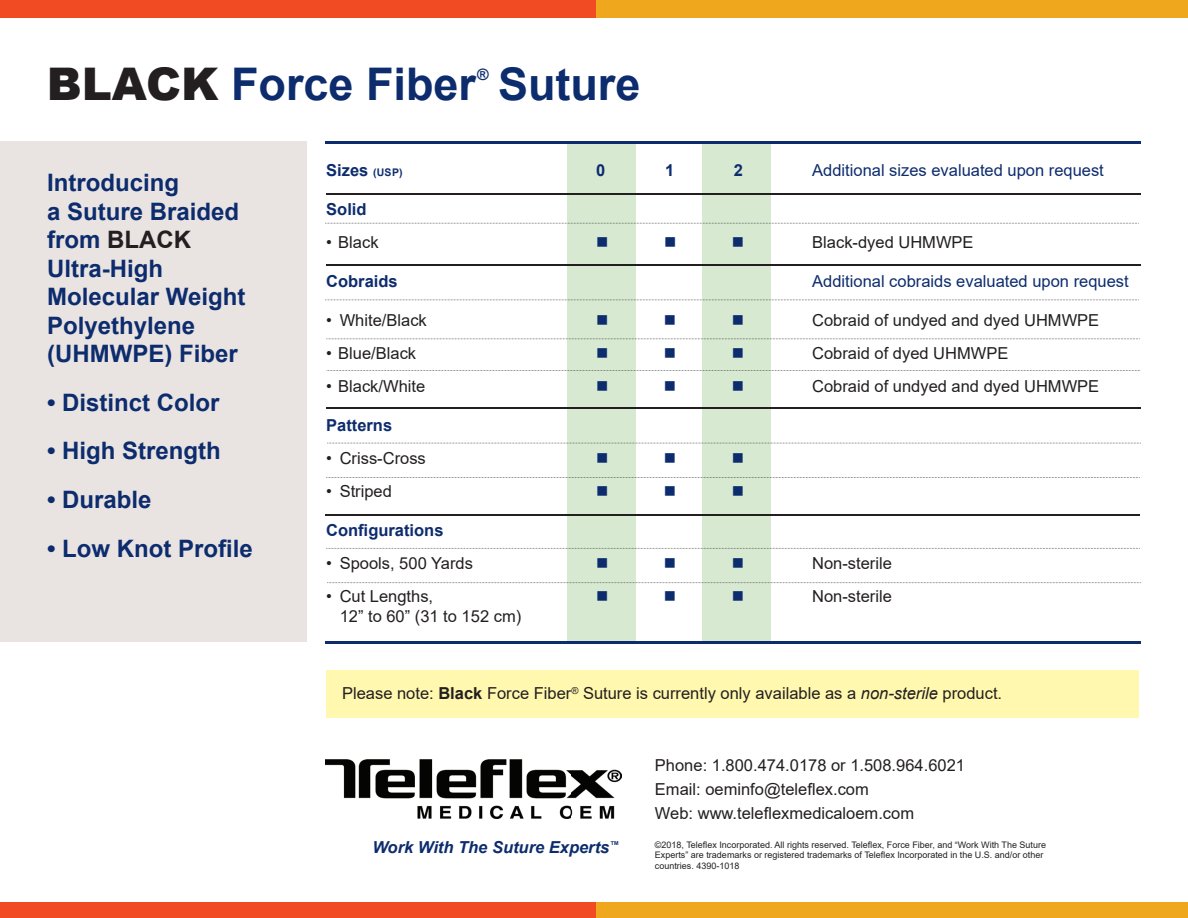
<style>
.page{position:relative;width:1188px;height:918px;background:#fff}
.page>*{position:absolute;margin:0;border:0;box-sizing:border-box;transform-origin:0 0}
.t1{font:700 45px "Arial";color:#0d2c6e}
.t2{font:700 24px/28.5px "Arial";color:#0d2c6e}
.t3{font:16.5px/24px "Arial";color:#231f20}
.t4{font:16.5px "Arial";color:#0d2c6e}
.t5{font:700 16.5px "Arial";color:#0d2c6e}
.t6{font:italic 700 16.5px "Arial";color:#0d2c6e}
.t7{font:16.5px "Wingdings";color:#0d2c6e}
.t8{font:700 15.75px "Arial";color:#0d2c6e}
.t9{font:9px/10.8px "Arial";color:#231f20}
.s1{font-weight:900;color:#231f20}
.s2{color:#231f20}
.s3{font-size:10.5px}
.s4{font-weight:700}
.s5{font-style:italic}
</style>
<div class="page">
<div style="left:702px;top:143px;width:69px;height:498px;background:#d8e9d2"></div>
<div style="left:567px;top:143px;width:69px;height:498px;background:#d8e9d2"></div>
<div style="left:326px;top:670px;width:813px;height:48px;background:#fff8ae"></div>
<div style="left:594px;top:903px;width:594px;height:15px;background:#efa81e"></div>
<div style="left:0;top:903px;width:596px;height:15px;background:#f04b22"></div>
<hr style="left:326px;top:141px;width:815px;height:3px;background:#0d2c6e">
<hr style="left:326px;top:641px;width:815px;height:3px;background:#0d2c6e">
<hr style="left:326px;top:193px;width:815px;height:2px;background:#231f20">
<img style="left:325px;top:759px;width:296px;height:60px">
<div style="left:596px;top:0;width:592px;height:17px;background:#efa81e"></div>
<div style="left:0;top:0;width:596px;height:17px;background:#f04b22"></div>
<svg style="left:326px;top:339px;width:814px;height:1px"></svg>
<hr style="left:326px;top:264px;width:815px;height:2px;background:#231f20">
<hr style="left:326px;top:407px;width:815px;height:2px;background:#231f20">
<hr style="left:325px;top:514px;width:815px;height:2px;background:#231f20">
<svg style="left:327px;top:370px;width:813px;height:1px"></svg>
<svg style="left:326px;top:548px;width:814px;height:1px"></svg>
<svg style="left:327px;top:582px;width:814px;height:1px"></svg>
<svg style="left:325px;top:300px;width:814px;height:1px"></svg>
<svg style="left:325px;top:223px;width:814px;height:1px"></svg>
<svg style="left:326px;top:477px;width:814px;height:1px"></svg>
<div style="left:0;top:141px;width:307px;height:501px;background:#e9e4e1"></div>
<svg style="left:327px;top:443px;width:814px;height:1px"></svg>
<h1 class="t1" style="left:47px;top:52px;width:595px"><span class="s1">BLACK</span> Force Fiber Suture</h1>
<p class="t8" style="left:477px;top:64px;width:13px">®</p>
<h2 class="t2" style="left:47px;top:169px;width:200px">Introducing<br>a Suture Braided from <span class="s2">BLACK<br></span>Ultra-High<br>Molecular Weight<br>Polyethylene (UHMWPE) Fiber</h2>
<h2 class="t2" style="left:47px;top:388px;width:174px">• Distinct Color</h2>
<h2 class="t2" style="left:47px;top:437px;width:175px">• High Strength</h2>
<h2 class="t2" style="left:47px;top:486px;width:106px">• Durable</h2>
<h2 class="t2" style="left:47px;top:535px;width:207px">• Low Knot Profile</h2>
<p class="t5" style="left:326px;top:159px;width:78px">Sizes <span class="s3">(USP)</span></p>
<p class="t5" style="left:596px;top:159px;width:11px">0</p>
<p class="t5" style="left:665px;top:159px;width:11px">1</p>
<p class="t5" style="left:734px;top:159px;width:11px">2</p>
<p class="t4" style="left:812px;top:159px;width:293px">Additional sizes evaluated upon request</p>
<p class="t5" style="left:326px;top:198px;width:42px">Solid</p>
<p class="t3" style="left:326px;top:230px;width:54px">• Black</p>
<p class="t7" style="left:596px;top:234px;width:14px">■</p>
<p class="t7" style="left:664px;top:234px;width:14px">■</p>
<p class="t7" style="left:732px;top:234px;width:14px">■</p>
<p class="t3" style="left:812px;top:230px;width:163px">Black-dyed UHMWPE</p>
<p class="t5" style="left:326px;top:270px;width:73px">Cobraids</p>
<p class="t4" style="left:812px;top:270px;width:318px">Additional cobraids evaluated upon request</p>
<p class="t3" style="left:326px;top:308px;width:102px">• White/Black</p>
<p class="t7" style="left:596px;top:312px;width:14px">■</p>
<p class="t7" style="left:664px;top:312px;width:14px">■</p>
<p class="t7" style="left:732px;top:312px;width:14px">■</p>
<p class="t3" style="left:812px;top:308px;width:289px">Cobraid of undyed and dyed UHMWPE</p>
<p class="t3" style="left:326px;top:341px;width:91px">• Blue/Black</p>
<p class="t7" style="left:596px;top:345px;width:14px">■</p>
<p class="t7" style="left:664px;top:345px;width:14px">■</p>
<p class="t7" style="left:732px;top:345px;width:14px">■</p>
<p class="t3" style="left:812px;top:341px;width:198px">Cobraid of dyed UHMWPE</p>
<p class="t3" style="left:326px;top:374px;width:101px">• Black/White</p>
<p class="t7" style="left:596px;top:378px;width:14px">■</p>
<p class="t7" style="left:664px;top:378px;width:14px">■</p>
<p class="t7" style="left:732px;top:378px;width:14px">■</p>
<p class="t3" style="left:812px;top:374px;width:289px">Cobraid of undyed and dyed UHMWPE</p>
<p class="t5" style="left:326px;top:414px;width:68px">Patterns</p>
<p class="t3" style="left:326px;top:446px;width:101px">• Criss-Cross</p>
<p class="t7" style="left:596px;top:450px;width:14px">■</p>
<p class="t7" style="left:664px;top:450px;width:14px">■</p>
<p class="t7" style="left:732px;top:450px;width:14px">■</p>
<p class="t3" style="left:326px;top:479px;width:67px">• Striped</p>
<p class="t7" style="left:596px;top:483px;width:14px">■</p>
<p class="t7" style="left:664px;top:483px;width:14px">■</p>
<p class="t7" style="left:732px;top:483px;width:14px">■</p>
<p class="t5" style="left:326px;top:519px;width:119px">Configurations</p>
<p class="t3" style="left:326px;top:552px;width:148px">• Spools, 500 Yards</p>
<p class="t7" style="left:596px;top:555px;width:14px">■</p>
<p class="t7" style="left:664px;top:555px;width:14px">■</p>
<p class="t7" style="left:732px;top:555px;width:14px">■</p>
<p class="t3" style="left:812px;top:552px;width:81px">Non-sterile</p>
<p class="t3" style="left:326px;top:585px;width:109px">• Cut Lengths,</p>
<p class="t7" style="left:596px;top:588px;width:14px">■</p>
<p class="t7" style="left:664px;top:588px;width:14px">■</p>
<p class="t7" style="left:732px;top:588px;width:14px">■</p>
<p class="t3" style="left:812px;top:585px;width:81px">Non-sterile</p>
<p class="t3" style="left:340px;top:604px;width:183px">12” to 60” (31 to 152 cm)</p>
<p class="t3" style="left:342px;top:682px;width:662px">Please note: <span class="s4">Black</span> Force Fiber<sup>®</sup> Suture is currently only available as a <span class="s5">non-sterile</span> product.</p>
<p class="t6" style="left:372px;top:836px;width:248px">Work With The Suture Experts<sup>™</sup></p>
<p class="t3" style="left:655px;top:753px;width:312px">Phone: 1.800.474.0178 or 1.508.964.6021<br>Email: oeminfo@teleflex.com<br>Web: www.teleflexmedicaloem.com</p>
<p class="t9" style="left:655px;top:839px;width:393px">©2018, Teleflex Incorporated. All rights reserved. Teleflex, Force Fiber, and “Work With The Suture<br>Experts” are trademarks or registered trademarks of Teleflex Incorporated in the U.S. and/or other countries. 4390-1018</p>
</div>
